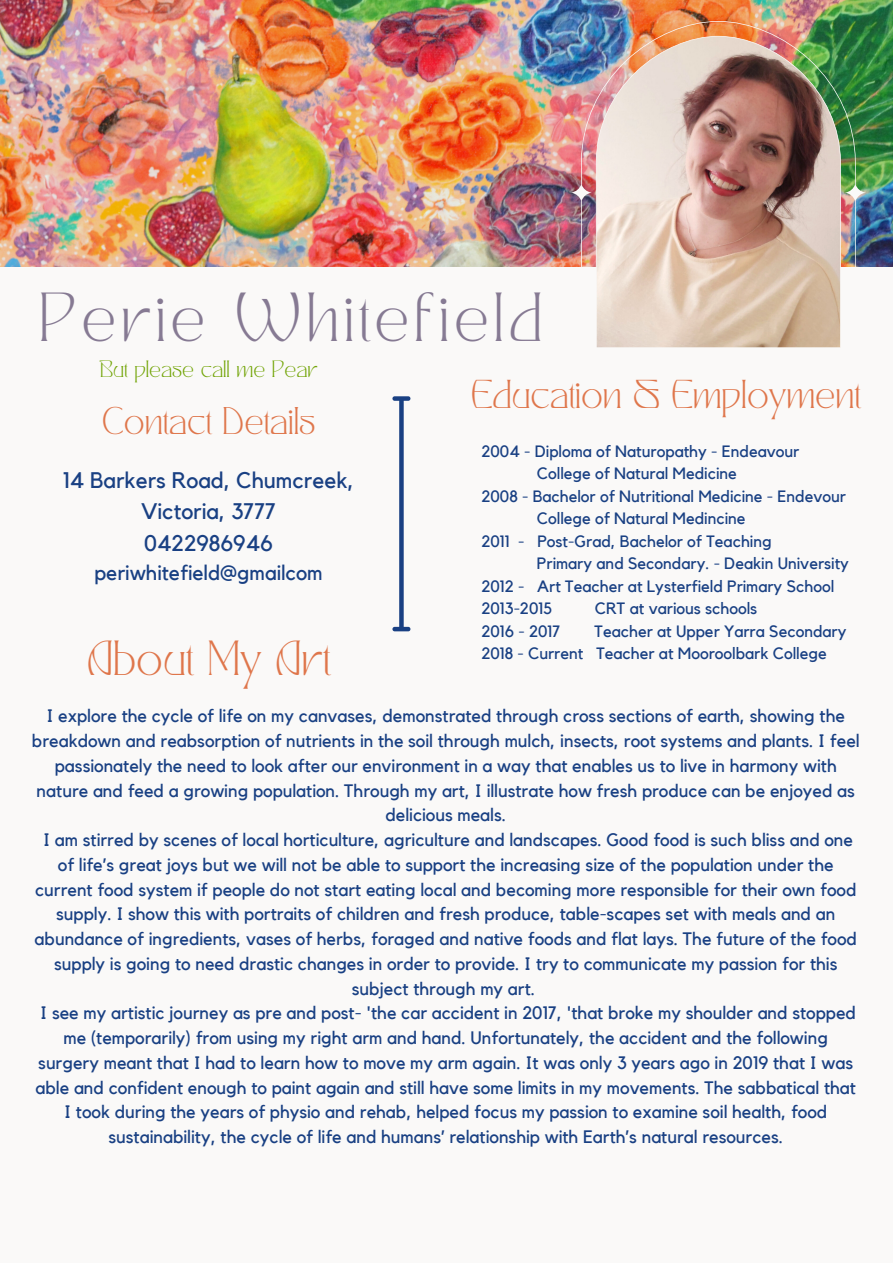
<style>
.page{position:relative;width:893px;height:1264px;background:#fff}
.page>*{position:absolute;margin:0;border:0;box-sizing:border-box;transform-origin:0 0}
.t1{font:48.45px "TANMIGNON DISPLAY";letter-spacing:.1em;color:#867a93}
.t2{font:34.5px "TANMIGNON DISPLAY";color:#df764b}
.t3{font:28.2px "TANMIGNON DISPLAY";color:#df764b}
.t4{font:27px "TANMIGNON DISPLAY";color:#df764b}
.t5{font:22.5px/31.5px "Kollektif";color:#194083;text-align:center}
.t6{font:21px "Kollektif";color:#194083}
.t7{font:18px/24.8px "Kollektif";color:#194083;text-align:center}
.t8{font:16.5px "TANMIGNON DISPLAY";color:#72a407}
.t9{font:16.35px/22.5px "Kollektif";color:#194083}
</style>
<div class="page">
<div style="left:0;top:0;width:892px;height:1262px;background:#faf9f8"></div>
<img style="left:0;top:0;width:892px;height:266px">
<img style="left:571px;top:21px;width:294px;height:327px">
<svg style="left:399px;top:401px;width:4px;height:226px"></svg>
<svg style="left:392px;top:396px;width:18px;height:5px"></svg>
<svg style="left:392px;top:627px;width:18px;height:4px"></svg>
<h1 class="t1" style="left:39px;top:292px;width:505px">Perie Whitefield</h1>
<h3 class="t3" style="left:470px;top:379px;width:391px">Education &amp; Employment</h3>
<p class="t8" style="left:100px;top:360px;width:219px">But please call me Pear</p>
<h3 class="t4" style="left:102px;top:406px;width:215px">Contact Details</h3>
<p class="t5" style="left:63px;top:465px;width:292px">14 Barkers Road, Chumcreek,<br>Victoria, 3777<br>0422986946</p>
<p class="t6" style="left:94px;top:563px;width:230px">periwhitefield@gmailcom</p>
<p class="t9" style="left:481px;top:440px;width:319px">2004 - Diploma of Naturopathy - Endeavour</p>
<p class="t9" style="left:537px;top:463px;width:201px">College of Natural Medicine</p>
<p class="t9" style="left:481px;top:485px;width:366px">2008 - Bachelor of Nutritional Medicine - Endevour</p>
<p class="t9" style="left:537px;top:508px;width:210px">College of Natural Medincine</p>
<p class="t9" style="left:481px;top:530px;width:292px">2011 - Post-Grad, Bachelor of Teaching</p>
<p class="t9" style="left:537px;top:553px;width:313px">Primary and Secondary. - Deakin University</p>
<p class="t9" style="left:481px;top:575px;width:354px">2012 - Art Teacher at Lysterfield Primary School</p>
<p class="t9" style="left:481px;top:598px;width:72px">2013-2015</p>
<p class="t9" style="left:595px;top:598px;width:164px">CRT at various schools</p>
<p class="t9" style="left:481px;top:620px;width:80px">2016 - 2017</p>
<p class="t9" style="left:481px;top:620px;width:366px;text-indent:113px">Teacher at Upper Yarra Secondary<br>2018 - Current Teacher at Mooroolbark College</p>
<h2 class="t2" style="left:87px;top:640px;width:245px">About My Art</h2>
<p class="t7" style="left:32px;top:704px;width:829px">I explore the cycle of life on my canvases, demonstrated through cross sections of earth, showing the breakdown and reabsorption of nutrients in the soil through mulch, insects, root systems and plants. I feel passionately the need to look after our environment in a way that enables us to live in harmony with nature and feed a growing population. Through my art, I illustrate how fresh produce can be enjoyed as delicious meals.<br>I am stirred by scenes of local horticulture, agriculture and landscapes. Good food is such bliss and one of life’s great joys but we will not be able to support the increasing size of the population under the current food system if people do not start eating local and becoming more responsible for their own food supply. I show this with portraits of children and fresh produce, table-scapes set with meals and an abundance of ingredients, vases of herbs, foraged and native foods and flat lays. The future of the food supply is going to need drastic changes in order to provide. I try to communicate my passion for this subject through my art.<br>I see my artistic journey as pre and post- 'the car accident in 2017, 'that broke my shoulder and stopped me (temporarily) from using my right arm and hand. Unfortunately, the accident and the following surgery meant that I had to learn how to move my arm again. It was only 3 years ago in 2019 that I was able and confident enough to paint again and still have some limits in my movements. The sabbatical that I took during the years of physio and rehab, helped focus my passion to examine soil health, food sustainability, the cycle of life and humans’ relationship with Earth’s natural resources.</p>
</div>
